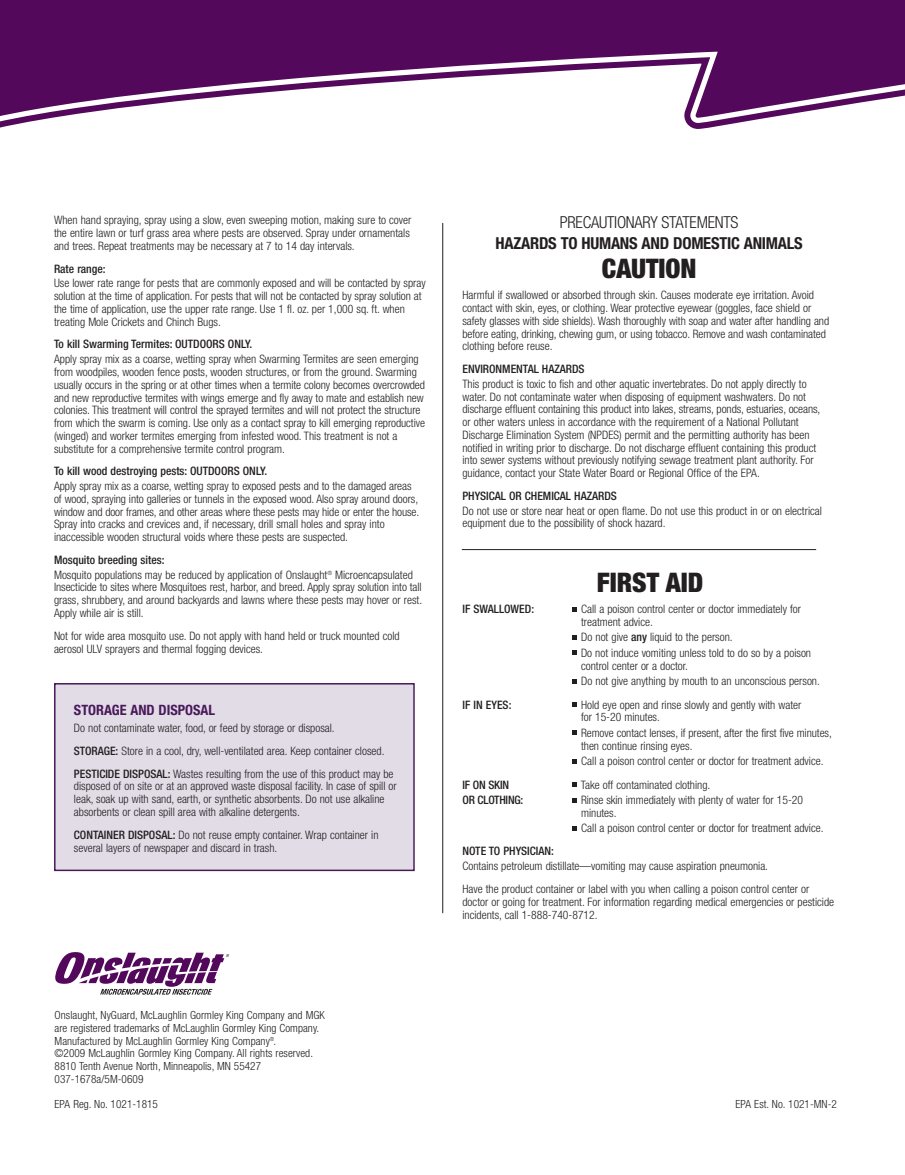
<style>
.page{position:relative;width:905px;height:1175px;background:#fff}
.page>*{position:absolute;margin:0;border:0;box-sizing:border-box;transform-origin:0 0}
.t1{font:900 condensed 27px "Helvetica Neue";color:#231f20}
.t2{font:700 condensed 16.5px "Helvetica Neue";letter-spacing:-.015em;color:#231f20}
.t3{font:300 condensed 16.5px "Helvetica Neue";letter-spacing:-.015em;color:#231f20}
.t4{font:700 condensed 14.25px "Helvetica Neue";color:#49195a}
.t5{font:300 condensed 11.7px/12.8px "Helvetica Neue";color:#231f20}
.t6{font:500 condensed 11.7px "Helvetica Neue";color:#231f20}
.t7{font:500 condensed 11.7px "Helvetica Neue";letter-spacing:-.02em;color:#231f20}
.t8{font:300 condensed 11.25px/12.8px "Helvetica Neue";letter-spacing:.005em;color:#231f20}
.s1{font-weight:500}
</style>
<div class="page">
<svg style="left:0;top:0;width:904px;height:127px;fill:#53085b"></svg>
<hr style="left:442px;top:223px;width:1px;height:690px;background:#231f20">
<svg style="left:572px;top:826px;width:4px;height:4px"></svg>
<svg style="left:572px;top:798px;width:4px;height:4px"></svg>
<svg style="left:572px;top:782px;width:4px;height:5px"></svg>
<svg style="left:572px;top:759px;width:4px;height:4px"></svg>
<svg style="left:572px;top:730px;width:4px;height:5px"></svg>
<svg style="left:572px;top:702px;width:4px;height:5px"></svg>
<svg style="left:572px;top:679px;width:4px;height:4px"></svg>
<svg style="left:572px;top:650px;width:4px;height:5px"></svg>
<svg style="left:572px;top:635px;width:4px;height:5px"></svg>
<svg style="left:572px;top:607px;width:4px;height:4px"></svg>
<div style="left:56px;top:684px;width:357px;height:185px;background:#e2dce7"></div>
<div style="left:54px;top:683px;width:361px;height:188px;border:2px solid #49195a"></div>
<svg style="left:55px;top:952px;width:174px;height:42px"></svg>
<hr style="left:462px;top:549px;width:354px;height:1px;background:#231f20">
<p class="t5" style="left:54px;top:215px;width:359px">When hand spraying, spray using a slow, even sweeping motion, making sure to cover the entire lawn or turf grass area where pests are observed. Spray under ornamentals and trees. Repeat treatments may be necessary at 7 to 14 day intervals.</p>
<p class="t6" style="left:54px;top:264px;width:53px">Rate range:</p>
<p class="t5" style="left:54px;top:278px;width:373px">Use lower rate range for pests that are commonly exposed and will be contacted by spray solution at the time of application. For pests that will not be contacted by spray solution at the time of application, use the upper rate range. Use 1 fl. oz. per 1,000 sq. ft. when treating Mole Crickets and Chinch Bugs.</p>
<p class="t6" style="left:54px;top:340px;width:200px">To kill Swarming Termites: OUTDOORS ONLY.</p>
<p class="t5" style="left:54px;top:354px;width:372px">Apply spray mix as a coarse, wetting spray when Swarming Termites are seen emerging from woodpiles, wooden fence posts, wooden structures, or from the ground. Swarming usually occurs in the spring or at other times when a termite colony becomes overcrowded and new reproductive termites with wings emerge and fly away to mate and establish new colonies. This treatment will control the sprayed termites and will not protect the structure from which the swarm is coming. Use only as a contact spray to kill emerging reproductive (winged) and worker termites emerging from infested wood. This treatment is not a substitute for a comprehensive termite control program.</p>
<p class="t6" style="left:54px;top:467px;width:215px">To kill wood destroying pests: OUTDOORS ONLY.</p>
<p class="t5" style="left:54px;top:480px;width:366px">Apply spray mix as a coarse, wetting spray to exposed pests and to the damaged areas of wood, spraying into galleries or tunnels in the exposed wood. Also spray around doors, window and door frames, and other areas where these pests may hide or enter the house.<br>Spray into cracks and crevices and, if necessary, drill small holes and spray into inaccessible wooden structural voids where these pests are suspected.</p>
<p class="t5" style="left:54px;top:553px;width:360px;line-height:14.9px"><span class="s1">Mosquito breeding sites:<br></span>Mosquito populations may be reduced by application of Onslaught<sup>®</sup> Microencapsulated</p>
<p class="t5" style="left:54px;top:582px;width:369px;text-align:justify">Insecticide to sites where Mosquitoes rest, harbor, and breed. Apply spray solution into tall grass, shrubbery, and around backyards and lawns where these pests may hover or rest.<br>Apply while air is still.</p>
<p class="t5" style="left:54px;top:630px;width:347px">Not for wide area mosquito use. Do not apply with hand held or truck mounted cold aerosol ULV sprayers and thermal fogging devices.</p>
<p class="t4" style="left:74px;top:704px;width:143px">STORAGE AND DISPOSAL</p>
<p class="t5" style="left:74px;top:717px;width:321px;line-height:23px">Do not contaminate water, food, or feed by storage or disposal.<br><span class="s1">STORAGE:</span> Store in a cool, dry, well-ventilated area. Keep container closed.<br><span class="s1">PESTICIDE DISPOSAL:</span> Wastes resulting from the use of this product may be</p>
<p class="t5" style="left:74px;top:781px;width:324px">disposed of on site or at an approved waste disposal facility. In case of spill or leak, soak up with sand, earth, or synthetic absorbents. Do not use alkaline absorbents or clean spill area with alkaline detergents.</p>
<p class="t5" style="left:74px;top:829px;width:306px"><span class="s1">CONTAINER DISPOSAL:</span> Do not reuse empty container. Wrap container in several layers of newspaper and discard in trash.</p>
<h2 class="t3" style="left:560px;top:216px;width:180px">PRECAUTIONARY STATEMENTS</h2>
<h2 class="t2" style="left:495px;top:237px;width:309px">HAZARDS TO HUMANS AND DOMESTIC ANIMALS</h2>
<h1 class="t1" style="left:601px;top:258px;width:96px">CAUTION</h1>
<p class="t5" style="left:462px;top:290px;width:368px">Harmful if swallowed or absorbed through skin. Causes moderate eye irritation. Avoid contact with skin, eyes, or clothing. Wear protective eyewear (goggles, face shield or safety glasses with side shields). Wash thoroughly with soap and water after handling and before eating, drinking, chewing gum, or using tobacco. Remove and wash contaminated clothing before reuse.</p>
<p class="t6" style="left:462px;top:364px;width:124px">ENVIRONMENTAL HAZARDS</p>
<p class="t5" style="left:462px;top:378px;width:359px">This product is toxic to fish and other aquatic invertebrates. Do not apply directly to water. Do not contaminate water when disposing of equipment washwaters. Do not discharge effluent containing this product into lakes, streams, ponds, estuaries, oceans, or other waters unless in accordance with the requirement of a National Pollutant Discharge Elimination System (NPDES) permit and the permitting authority has been notified in writing prior to discharge. Do not discharge effluent containing this product into sewer systems without previously notifying sewage treatment plant authority. For guidance, contact your State Water Board or Regional Office of the EPA.</p>
<p class="t6" style="left:462px;top:491px;width:156px">PHYSICAL OR CHEMICAL HAZARDS</p>
<p class="t5" style="left:462px;top:505px;width:361px">Do not use or store near heat or open flame. Do not use this product in or on electrical equipment due to the possibility of shock hazard.</p>
<h1 class="t1" style="left:596px;top:572px;width:108px">FIRST AID</h1>
<p class="t6" style="left:462px;top:605px;width:73px">IF SWALLOWED:</p>
<p class="t5" style="left:581px;top:603px;width:222px">Call a poison control center or doctor immediately for treatment advice.</p>
<p class="t5" style="left:581px;top:630px;width:231px;line-height:15.5px">Do not give <span class="s1">any</span> liquid to the person.<br>Do not induce vomiting unless told to do so by a poison</p>
<p class="t5" style="left:581px;top:658px;width:240px;line-height:15.5px">control center or a doctor.<br>Do not give anything by mouth to an unconscious person.</p>
<p class="t6" style="left:462px;top:700px;width:50px">IF IN EYES:</p>
<p class="t5" style="left:581px;top:699px;width:222px">Hold eye open and rinse slowly and gently with water for 15-20 minutes.</p>
<p class="t5" style="left:581px;top:727px;width:252px">Remove contact lenses, if present, after the first five minutes, then continue rinsing eyes.</p>
<p class="t5" style="left:581px;top:755px;width:244px">Call a poison control center or doctor for treatment advice.</p>
<p class="t6" style="left:462px;top:780px;width:48px">IF ON SKIN</p>
<p class="t5" style="left:580px;top:779px;width:131px">Take off contaminated clothing.</p>
<p class="t7" style="left:462px;top:795px;width:62px">OR CLOTHING:</p>
<p class="t5" style="left:581px;top:794px;width:223px">Rinse skin immediately with plenty of water for 15-20 minutes.</p>
<p class="t5" style="left:581px;top:822px;width:244px">Call a poison control center or doctor for treatment advice.</p>
<p class="t6" style="left:462px;top:847px;width:93px">NOTE TO PHYSICIAN:</p>
<p class="t5" style="left:462px;top:855px;width:348px;line-height:23px">Contains petroleum distillate—vomiting may cause aspiration pneumonia.<br>Have the product container or label with you when calling a poison control center or</p>
<p class="t5" style="left:462px;top:896px;width:373px">doctor or going for treatment. For information regarding medical emergencies or pesticide incidents, call 1-888-740-8712.</p>
<p class="t8" style="left:55px;top:1009px;width:272px">Onslaught, NyGuard, McLaughlin Gormley King Company and MGK are registered trademarks of McLaughlin Gormley King Company.<br>Manufactured by McLaughlin Gormley King Company<sup>®</sup>.<br>©2009 McLaughlin Gormley King Company. All rights reserved.<br>8810 Tenth Avenue North, Minneapolis, MN 55427<br>037-1678a/5M-0609</p>
<p class="t8" style="left:55px;top:1099px;width:105px">EPA Reg. No. 1021-1815</p>
<p class="t8" style="left:735px;top:1099px;width:103px">EPA Est. No. 1021-MN-2</p>
</div>
